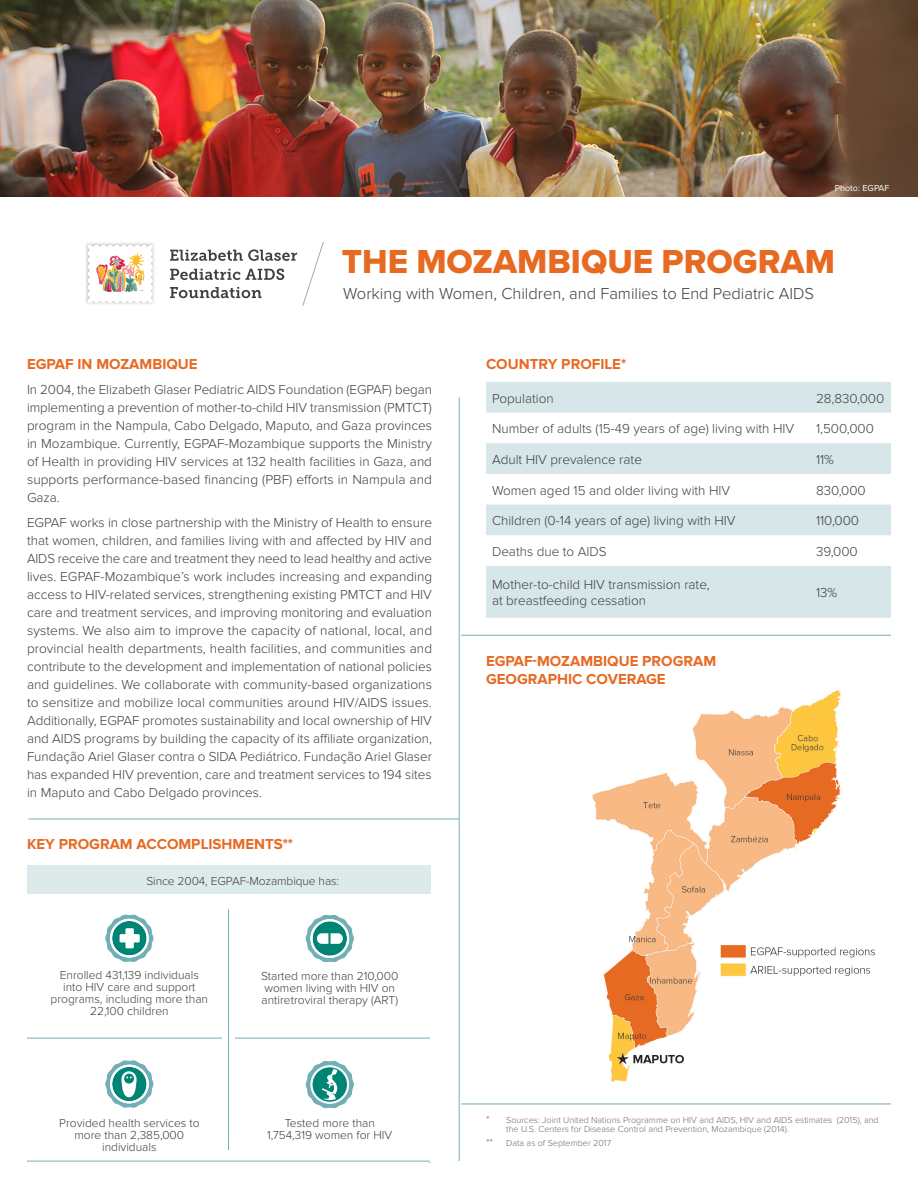
<style>
.page{position:relative;width:918px;height:1188px;background:#fff}
.page>*{position:absolute;margin:0;border:0;box-sizing:border-box;transform-origin:0 0}
.Paragraph_Style_1{font:34.5px "Proxima Nova Extrabld";color:#e76a22}
.t1{font:300 16.5px "Proxima Nova";color:#3e3e3f}
.t2{font:700 15px/18px "Proxima Nova";color:#e76a22}
.body{font:300 13.5px/18px "Proxima Nova";color:#3e3e3f;text-align:justify}
.t3{font:300 12px/12px "Proxima Nova";color:#3e3e3f;text-align:center}
.NewPara{font:300 10.5px "Proxima Nova";color:#6c6d70}
.NewPara-2{font:300 9px/9px "Proxima Nova";color:#6c6d70}
.body-2{font:9px "Proxima Nova";color:#fff}
.s1{font-size:10.5px}
</style>
<div class="page">
<img style="left:592px;top:690px;width:283px;height:392px">
<img style="left:0;top:0;width:918px;height:197px">
<svg style="left:486px;top:382px;width:405px;height:236px;fill:#d6e6e9"></svg>
<hr style="left:28px;top:819px;width:431px;height:1px;background:#72aeb6">
<hr style="left:459px;top:397px;width:1px;height:764px;background:#72aeb6">
<hr style="left:461px;top:635px;width:430px;height:1px;background:#72aeb6">
<hr style="left:461px;top:1104px;width:430px;height:1px;background:#72aeb6">
<svg style="left:170px;top:242px;width:154px;height:64px"></svg>
<img style="left:86px;top:243px;width:68px;height:61px">
<svg style="left:88px;top:245px;width:65px;height:58px"></svg>
<div style="left:27px;top:866px;width:403px;height:28px;background:#dceaec"></div>
<svg style="left:105px;top:914px;width:48px;height:48px"></svg>
<svg style="left:111px;top:920px;width:37px;height:36px"></svg>
<div style="left:110px;top:919px;width:39px;height:39px;border:2px solid #fff;border-radius:50%"></div>
<div style="left:125px;top:928px;width:9px;height:20px;background:#fff"></div>
<div style="left:120px;top:934px;width:20px;height:8px;background:#fff"></div>
<svg style="left:306px;top:915px;width:48px;height:47px"></svg>
<svg style="left:105px;top:1060px;width:48px;height:48px"></svg>
<svg style="left:306px;top:1061px;width:48px;height:47px"></svg>
<hr style="left:27px;top:1038px;width:195px;height:1px;background:#72aeb6">
<hr style="left:27px;top:1161px;width:403px;height:1px;background:#72aeb6">
<hr style="left:235px;top:1038px;width:195px;height:1px;background:#72aeb6">
<hr style="left:228px;top:909px;width:1px;height:241px;background:#72aeb6">
<p class="body-2" style="left:835px;top:181px;width:56px">Photo: EGPAF</p>
<p class="Paragraph_Style_1" style="left:342px;top:236px;width:495px">THE MOZAMBIQUE PROGRAM</p>
<p class="t1" style="left:343px;top:284px;width:472px">Working with Women, Children, and Families to End Pediatric AIDS</p>
<p class="t2" style="left:27px;top:355px;width:172px">EGPAF IN MOZAMBIQUE</p>
<p class="body" style="left:27px;top:381px;width:407px">In 2004, the Elizabeth Glaser Pediatric AIDS Foundation (EGPAF) began implementing a prevention of mother-to-child HIV transmission (PMTCT) program in the Nampula, Cabo Delgado, Maputo, and Gaza provinces in Mozambique. Currently, EGPAF-Mozambique supports the Ministry of Health in providing HIV services at 132 health facilities in Gaza, and supports performance-based financing (PBF) efforts in Nampula and Gaza.</p>
<p class="body" style="left:27px;top:513px;width:407px">EGPAF works in close partnership with the Ministry of Health to ensure that women, children, and families living with and affected by HIV and AIDS receive the care and treatment they need to lead healthy and active lives. EGPAF-Mozambique’s work includes increasing and expanding access to HIV-related services, strengthening existing PMTCT and HIV care and treatment services, and improving monitoring and evaluation systems. We also aim to improve the capacity of national, local, and provincial health departments, health facilities, and communities and contribute to the development and implementation of national policies and guidelines. We collaborate with community-based organizations to sensitize and mobilize local communities around HIV/AIDS issues.<br>Additionally, EGPAF promotes sustainability and local ownership of HIV and AIDS programs by building the capacity of its affiliate organization, Fundação Ariel Glaser contra o SIDA Pediátrico. Fundação Ariel Glaser has expanded HIV prevention, care and treatment services to 194 sites in Maputo and Cabo Delgado provinces.</p>
<p class="t2" style="left:27px;top:836px;width:268px">KEY PROGRAM ACCOMPLISHMENTS**</p>
<p class="t3" style="left:146px;top:875px;width:194px">Since 2004, EGPAF-Mozambique has:</p>
<p class="t3" style="left:51px;top:969px;width:159px">Enrolled 431,139 individuals into HIV care and support programs, including more than<br>22,100 children</p>
<p class="t3" style="left:261px;top:971px;width:139px;text-align:left">Started more than 210,000 women living with HIV on antiretroviral therapy (ART)</p>
<p class="t3" style="left:59px;top:1117px;width:142px">Provided health services to more than 2,385,000 individuals</p>
<p class="t3" style="left:267px;top:1117px;width:127px">Tested more than<br>1,754,319 women for HIV</p>
<p class="t2" style="left:486px;top:355px;width:142px">COUNTRY PROFILE*</p>
<p class="body" style="left:492px;top:389px;width:63px">Population</p>
<p class="body" style="left:816px;top:389px;width:70px">28,830,000</p>
<p class="body" style="left:492px;top:420px;width:304px">Number of adults (15-49 years of age) living with HIV</p>
<p class="body" style="left:816px;top:420px;width:59px">1,500,000</p>
<p class="body" style="left:492px;top:451px;width:152px">Adult HIV prevalence rate</p>
<p class="body" style="left:816px;top:451px;width:20px">11%</p>
<p class="body" style="left:492px;top:481px;width:240px">Women aged 15 and older living with HIV</p>
<p class="body" style="left:816px;top:481px;width:51px">830,000</p>
<p class="body" style="left:492px;top:512px;width:245px">Children (0-14 years of age) living with HIV</p>
<p class="body" style="left:816px;top:512px;width:45px">110,000</p>
<p class="body" style="left:492px;top:543px;width:116px">Deaths due to AIDS</p>
<p class="body" style="left:816px;top:543px;width:43px">39,000</p>
<p class="body" style="left:492px;top:576px;width:219px;line-height:16.5px">Mother-to-child HIV transmission rate, at breastfeeding cessation</p>
<p class="body" style="left:816px;top:584px;width:23px">13%</p>
<p class="t2" style="left:486px;top:652px;width:232px">EGPAF-MOZAMBIQUE PROGRAM<br>GEOGRAPHIC COVERAGE</p>
<p class="NewPara-2" style="left:506px;top:1116px;width:374px;text-indent:-20px"><span class="s1">*</span> Sources: Joint United Nations Programme on HIV and AIDS, HIV and AIDS estimates (2015), and the U.S. Centers for Disease Control and Prevention, Mozambique (2014).</p>
<p class="NewPara" style="left:486px;top:1137px;width:9px">**</p>
<p class="NewPara-2" style="left:506px;top:1139px;width:106px">Data as of September 2017</p>
</div>
